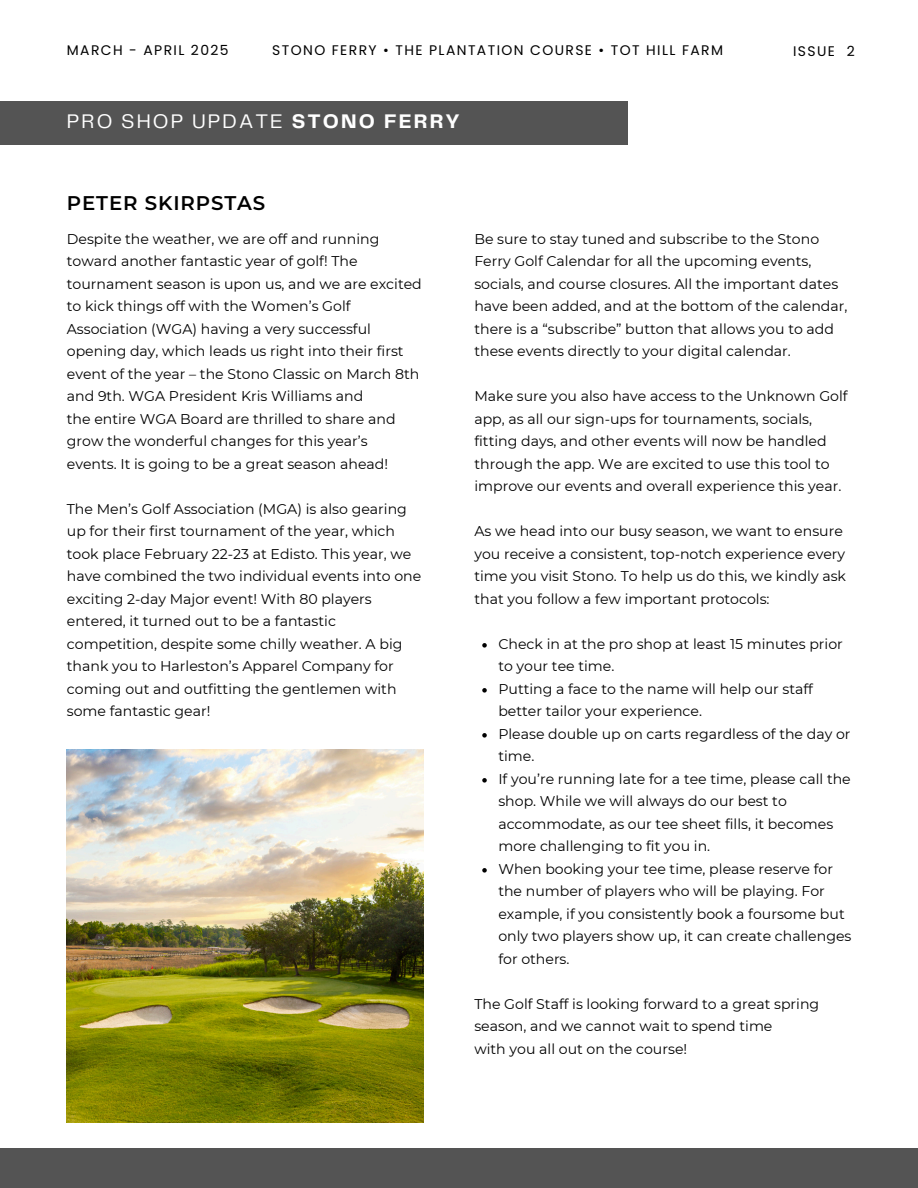
<style>
.page{position:relative;width:918px;height:1188px;background:#fff}
.page>*{position:absolute;margin:0;border:0;box-sizing:border-box;transform-origin:0 0}
.t1{font:20.4px "Telegraf";letter-spacing:.1em;color:#fff}
.t2{font:600 19.8px "Montserrat";letter-spacing:.045em;color:#000}
.t3{font:14.1px/22.5px "Montserrat";color:#000}
.t4{font:13.95px "Poppins";letter-spacing:.1em;color:#000}
.s1{font-weight:700}
</style>
<div class="page">
<div style="left:0;top:101px;width:628px;height:44px;background:#545454"></div>
<div style="left:0;top:1149px;width:918px;height:39px;background:#545454"></div>
<img style="left:67px;top:749px;width:357px;height:374px">
<svg style="left:482px;top:643px;width:5px;height:5px"></svg>
<svg style="left:482px;top:688px;width:5px;height:5px"></svg>
<svg style="left:482px;top:733px;width:5px;height:5px"></svg>
<svg style="left:482px;top:778px;width:5px;height:5px"></svg>
<svg style="left:482px;top:868px;width:5px;height:5px"></svg>
<p class="t4" style="left:67px;top:40px;width:163px">MARCH - APRIL 2025</p>
<p class="t4" style="left:272px;top:40px;width:452px">STONO FERRY • THE PLANTATION COURSE • TOT HILL FARM</p>
<p class="t4" style="left:793px;top:41px;width:63px">ISSUE 2</p>
<h3 class="t1" style="left:67px;top:112px;width:394px">PRO SHOP UPDATE <span class="s1">STONO FERRY</span></h3>
<p class="t2" style="left:67px;top:191px;width:200px">PETER SKIRPSTAS</p>
<h3 class="t3" style="left:67px;top:227px;width:314px">Despite the weather, we are off and running toward another fantastic year of golf! The</h3>
<h3 class="t3" style="left:67px;top:272px;width:356px">tournament season is upon us, and we are excited to kick things off with the Women’s Golf</h3>
<h2 class="t3" style="left:67px;top:317px;width:338px">Association (WGA) having a very successful opening day, which leads us right into their first</h2>
<h1 class="t3" style="left:67px;top:362px;width:354px">event of the year – the Stono Classic on March 8th and 9th. WGA President Kris Williams and</h1>
<p class="t3" style="left:67px;top:407px;width:330px">the entire WGA Board are thrilled to share and grow the wonderful changes for this year’s</p>
<p class="t3" style="left:67px;top:452px;width:323px">events. It is going to be a great season ahead!</p>
<p class="t3" style="left:67px;top:497px;width:356px">The Men’s Golf Association (MGA) is also gearing up for their first tournament of the year, which took place February 22-23 at Edisto. This year, we have combined the two individual events into one exciting 2-day Major event! With 80 players entered, it turned out to be a fantastic competition, despite some chilly weather. A big thank you to Harleston’s Apparel Company for coming out and outfitting the gentlemen with some fantastic gear!</p>
<p class="t3" style="left:474px;top:227px;width:375px">Be sure to stay tuned and subscribe to the Stono Ferry Golf Calendar for all the upcoming events, socials, and course closures. All the important dates have been added, and at the bottom of the calendar, there is a “subscribe” button that allows you to add these events directly to your digital calendar.</p>
<p class="t3" style="left:474px;top:385px;width:375px">Make sure you also have access to the Unknown Golf app, as all our sign-ups for tournaments, socials, fitting days, and other events will now be handled through the app. We are excited to use this tool to improve our events and overall experience this year.</p>
<p class="t3" style="left:474px;top:520px;width:373px">As we head into our busy season, we want to ensure you receive a consistent, top-notch experience every time you visit Stono. To help us do this, we kindly ask that you follow a few important protocols:</p>
<p class="t3" style="left:498px;top:632px;width:346px">Check in at the pro shop at least 15 minutes prior to your tee time.</p>
<p class="t3" style="left:498px;top:677px;width:316px">Putting a face to the name will help our staff better tailor your experience.</p>
<p class="t3" style="left:498px;top:722px;width:354px">Please double up on carts regardless of the day or time.</p>
<p class="t3" style="left:498px;top:767px;width:354px">If you’re running late for a tee time, please call the shop. While we will always do our best to accommodate, as our tee sheet fills, it becomes more challenging to fit you in.</p>
<p class="t3" style="left:498px;top:857px;width:355px">When booking your tee time, please reserve for the number of players who will be playing. For example, if you consistently book a foursome but only two players show up, it can create challenges for others.</p>
<p class="t3" style="left:474px;top:992px;width:346px">The Golf Staff is looking forward to a great spring season, and we cannot wait to spend time</p>
<p class="t3" style="left:474px;top:1037px;width:214px">with you all out on the course!</p>
</div>
